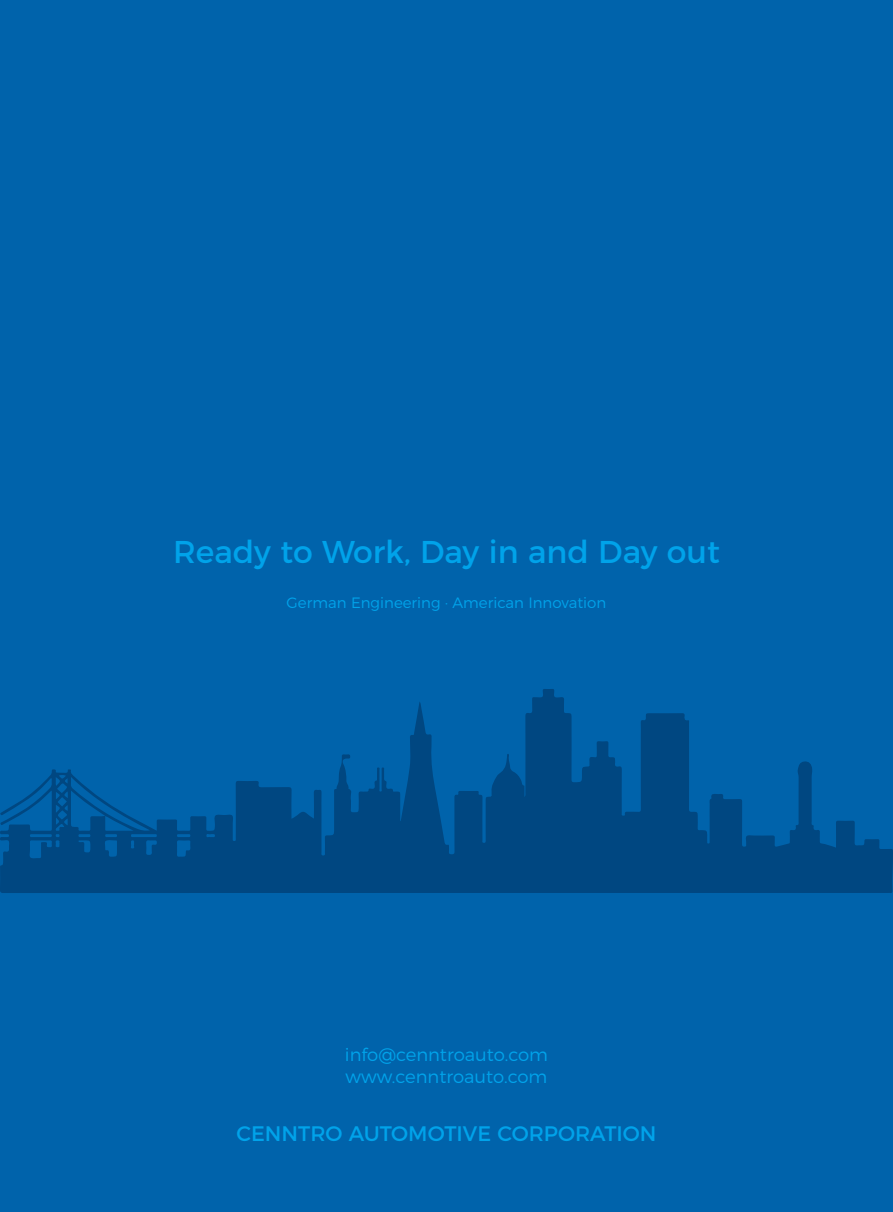
<style>
.page{position:relative;width:893px;height:1212px;background:#0063ab}
.page>*{position:absolute;margin:0;border:0;box-sizing:border-box;transform-origin:0 0}
.t1{font:31.5px "Montserrat";color:#00a3ea}
.t2{font:21px "Montserrat";color:#00a3ea}
.t3{font:300 18px/21.6px "Montserrat";color:#00a3ea}
.t4{font:300 15px "Montserrat";color:#00a3ea}
</style>
<div class="page">
<svg style="left:0;top:689px;width:893px;height:204px"></svg>
<hr style="left:0;top:0;width:442px;height:1px;background:#fff100">
<hr style="left:451px;top:0;width:442px;height:1px;background:#fff100">
<h1 class="t1" style="left:173px;top:526px;width:548px">Ready to Work, Day in and Day out</h1>
<p class="t4" style="left:287px;top:591px;width:321px">German Engineering · American Innovation</p>
<p class="t3" style="left:345px;top:1043px;width:205px">info@cenntroauto.com www.cenntroauto.com</p>
<p class="t2" style="left:236px;top:1116px;width:421px">CENNTRO AUTOMOTIVE CORPORATION</p>
</div>
